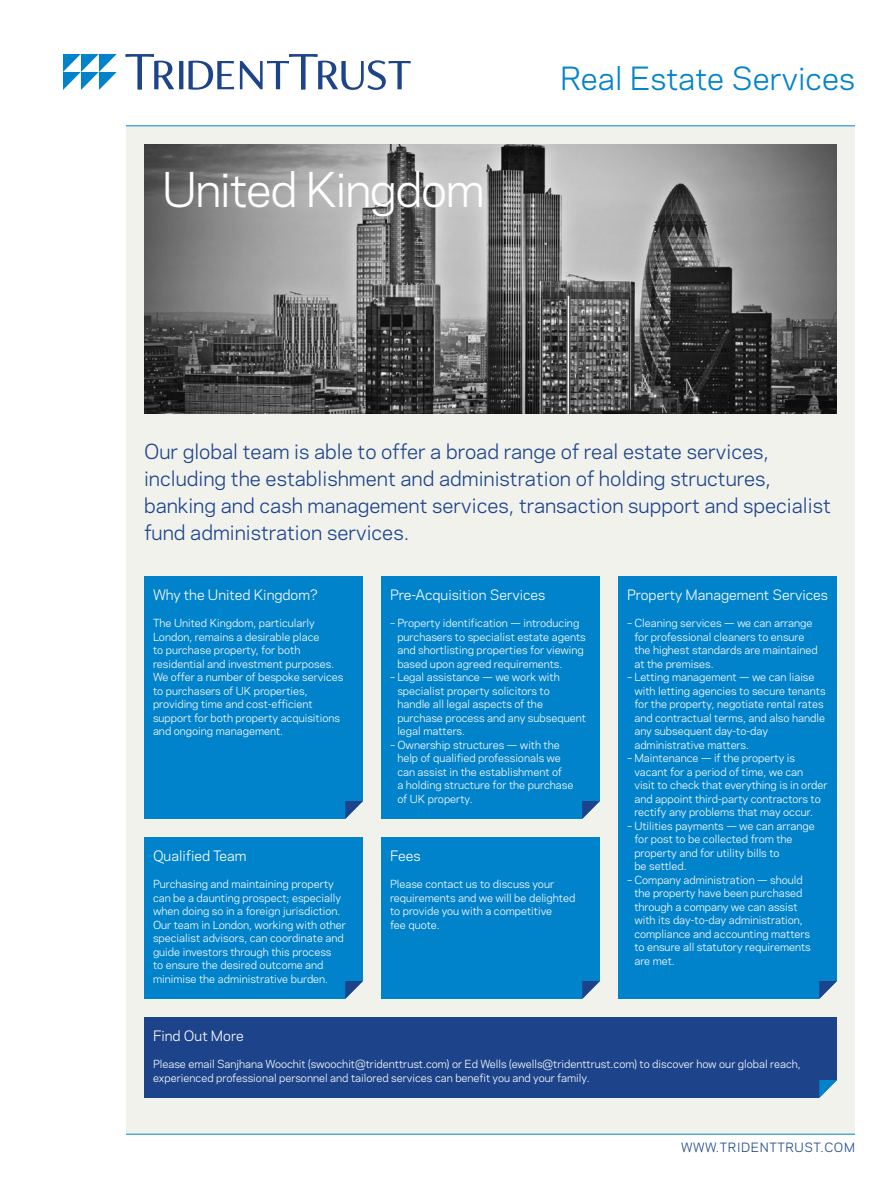
<style>
.page{position:relative;width:891px;height:1188px;background:#fff}
.page>*{position:absolute;margin:0;border:0;box-sizing:border-box;transform-origin:0 0}
.Sheet_Header_-_White{font:45px "Polaris";letter-spacing:-.03em;color:#fff}
.Page_Header{font:30px "Polaris";color:#0083cb}
.Intro_Text{font:19.5px/27px "Polaris";color:#1d448b}
.Section_Heads{font:13.5px "Polaris";color:#fff}
.URL{font:12px "Polaris";letter-spacing:.05em;color:#1d448b}
.Section_Text{font:10.5px/13.5px "Polaris";color:#fff}
</style>
<div class="page">
<div style="left:126px;top:126px;width:729px;height:1008px;background:#f2f2ed"></div>
<hr style="left:126px;top:126px;width:729px;height:1px;background:#0083cb">
<hr style="left:126px;top:1134px;width:729px;height:1px;background:#0083cb">
<img style="left:144px;top:144px;width:693px;height:270px">
<svg style="left:126px;top:54px;width:285px;height:36px"></svg>
<svg style="left:63px;top:54px;width:54px;height:36px"></svg>
<div style="left:144px;top:576px;width:219px;height:243px;background:#0083cb"></div>
<div style="left:381px;top:576px;width:219px;height:243px;background:#0083cb"></div>
<div style="left:618px;top:576px;width:219px;height:423px;background:#0083cb"></div>
<div style="left:144px;top:1017px;width:693px;height:81px;background:#1d448b"></div>
<svg style="left:345px;top:801px;width:18px;height:18px"></svg>
<div style="left:144px;top:837px;width:219px;height:162px;background:#0083cb"></div>
<svg style="left:582px;top:801px;width:18px;height:18px"></svg>
<svg style="left:819px;top:981px;width:18px;height:18px"></svg>
<div style="left:381px;top:837px;width:219px;height:162px;background:#0083cb"></div>
<svg style="left:819px;top:1080px;width:18px;height:18px"></svg>
<p class="Sheet_Header_-_White" style="left:162px;top:156px;width:324px">United Kingdom</p>
<p class="Page_Header" style="left:560px;top:56px;width:296px">Real Estate Services</p>
<p class="Intro_Text" style="left:144px;top:437px;width:688px">Our global team is able to offer a broad range of real estate services, including the establishment and administration of holding structures, banking and cash management services, transaction support and specialist fund administration services.</p>
<p class="Section_Heads" style="left:153px;top:585px;width:166px">Why the United Kingdom?</p>
<p class="Section_Text" style="left:153px;top:616px;width:192px">The United Kingdom, particularly London, remains a desirable place<br>to purchase property, for both residential and investment purposes.<br>We offer a number of bespoke services to purchasers of UK properties, providing time and cost-efficient support for both property acquisitions and ongoing management.</p>
<p class="Section_Heads" style="left:153px;top:846px;width:95px">Qualified Team</p>
<p class="Section_Text" style="left:153px;top:877px;width:195px">Purchasing and maintaining property can be a daunting prospect; especially when doing so in a foreign jurisdiction.<br>Our team in London, working with other specialist advisors, can coordinate and guide investors through this process<br>to ensure the desired outcome and minimise the administrative burden.</p>
<p class="Section_Heads" style="left:390px;top:585px;width:157px">Pre-Acquisition Services</p>
<p class="Section_Text" style="left:397px;top:616px;width:190px;text-indent:-7px">– Property identification — introducing purchasers to specialist estate agents and shortlisting properties for viewing based upon agreed requirements.</p>
<p class="Section_Text" style="left:397px;top:670px;width:190px;text-indent:-7px">– Legal assistance — we work with specialist property solicitors to<br>handle all legal aspects of the purchase process and any subsequent legal matters.</p>
<p class="Section_Text" style="left:397px;top:737px;width:178px;text-indent:-7px">– Ownership structures — with the help of qualified professionals we can assist in the establishment of<br>a holding structure for the purchase of UK property.</p>
<p class="Section_Heads" style="left:390px;top:846px;width:32px">Fees</p>
<p class="Section_Text" style="left:390px;top:877px;width:187px">Please contact us to discuss your requirements and we will be delighted to provide you with a competitive<br>fee quote.</p>
<p class="Section_Heads" style="left:627px;top:585px;width:203px">Property Management Services</p>
<p class="Section_Text" style="left:634px;top:616px;width:185px;text-indent:-7px">– Cleaning services — we can arrange for professional cleaners to ensure the highest standards are maintained at the premises.</p>
<p class="Section_Text" style="left:634px;top:670px;width:193px;text-indent:-7px">– Letting management — we can liaise with letting agencies to secure tenants for the property, negotiate rental rates and contractual terms, and also handle any subsequent day-to-day administrative matters.</p>
<p class="Section_Text" style="left:634px;top:751px;width:195px;text-indent:-7px">– Maintenance — if the property is vacant for a period of time, we can<br>visit to check that everything is in order and appoint third-party contractors to rectify any problems that may occur.</p>
<p class="Section_Text" style="left:634px;top:818px;width:182px;text-indent:-7px">– Utilities payments — we can arrange for post to be collected from the property and for utility bills to<br>be settled.</p>
<p class="Section_Text" style="left:634px;top:872px;width:178px;text-indent:-7px">– Company administration — should the property have been purchased through a company we can assist with its day-to-day administration, compliance and accounting matters to ensure all statutory requirements are met.</p>
<p class="Section_Heads" style="left:153px;top:1026px;width:92px">Find Out More</p>
<p class="Section_Text" style="left:153px;top:1057px;width:649px">Please email Sanjhana Woochit (swoochit@tridenttrust.com) or Ed Wells (ewells@tridenttrust.com) to discover how our global reach, experienced professional personnel and tailored services can benefit you and your family.</p>
<p class="URL" style="left:681px;top:1138px;width:175px">WWW.TRIDENTTRUST.COM</p>
</div>
